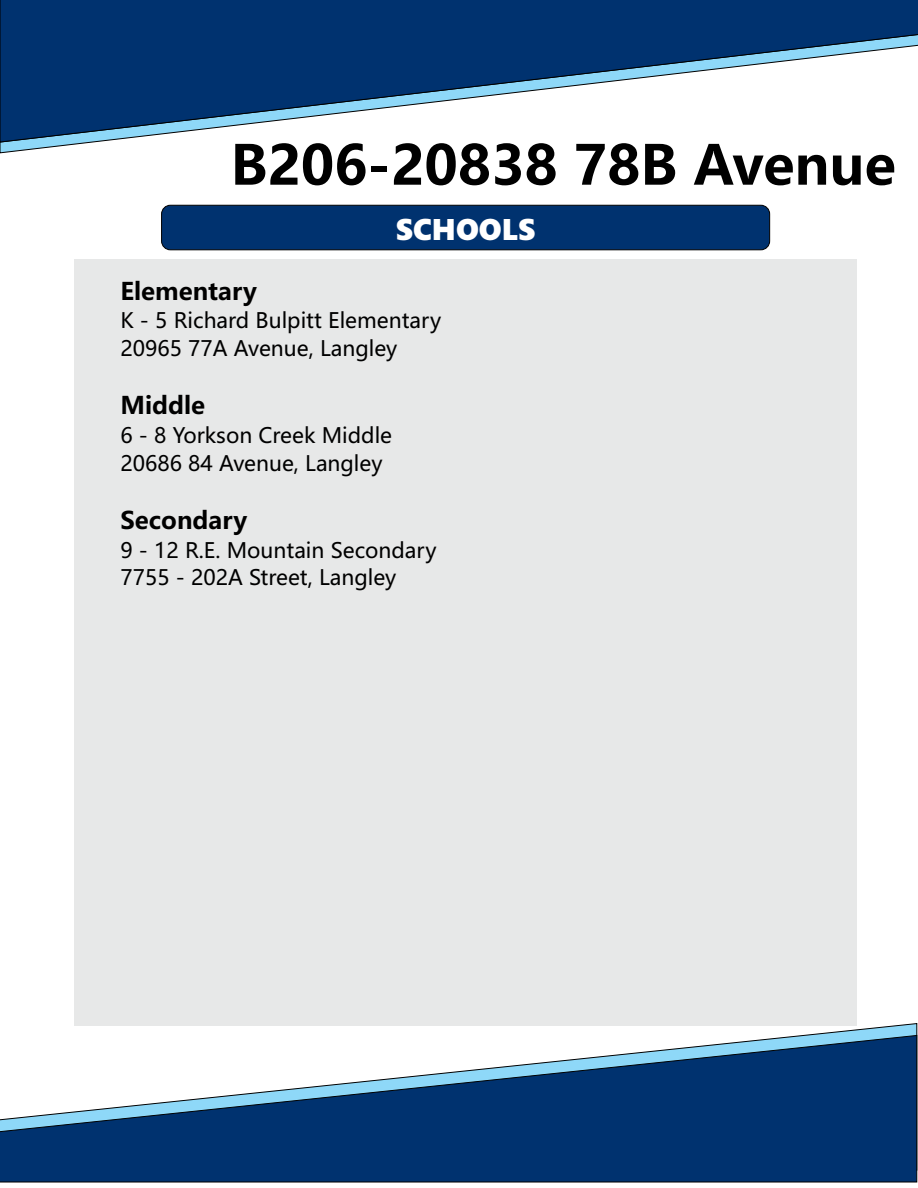
<style>
.page{position:relative;width:918px;height:1188px;background:#fff}
.page>*{position:absolute;margin:0;border:0;box-sizing:border-box;transform-origin:0 0}
.t1{font:700 54px "Microsoft Ya Hei";color:#000}
.t2{font:30px "Segoe UI Black";color:#fff}
.t3{font:700 24px "Microsoft Ya Hei";color:#000}
.t4{font:21px/27.8px "Microsoft Ya Hei";color:#000}
</style>
<div class="page">
<svg style="left:804px;top:1023px;width:114px;height:12px"></svg>
<svg style="left:0;top:1035px;width:918px;height:148px;fill:#00326f"></svg>
<svg style="left:0;top:0;width:918px;height:143px;fill:#00326f"></svg>
<div style="left:74px;top:260px;width:783px;height:766px;background:#e7e8e8"></div>
<div style="left:161px;top:205px;width:609px;height:45px;background:#00326f;border:1px solid #000;border-radius:9px"></div>
<h1 class="t1" style="left:231px;top:141px;width:667px">B206-20838 78B Avenue</h1>
<h2 class="t2" style="left:396px;top:218px;width:141px">SCHOOLS</h2>
<p class="t3" style="left:120px;top:280px;width:138px">Elementary</p>
<p class="t4" style="left:120px;top:308px;width:322px">K - 5 Richard Bulpitt Elementary<br>20965 77A Avenue, Langley</p>
<p class="t3" style="left:120px;top:395px;width:86px">Middle</p>
<p class="t4" style="left:120px;top:423px;width:273px">6 - 8 Yorkson Creek Middle<br>20686 84 Avenue, Langley</p>
<p class="t3" style="left:120px;top:510px;width:128px">Secondary</p>
<p class="t4" style="left:120px;top:538px;width:318px">9 - 12 R.E. Mountain Secondary<br>7755 - 202A Street, Langley</p>
</div>
